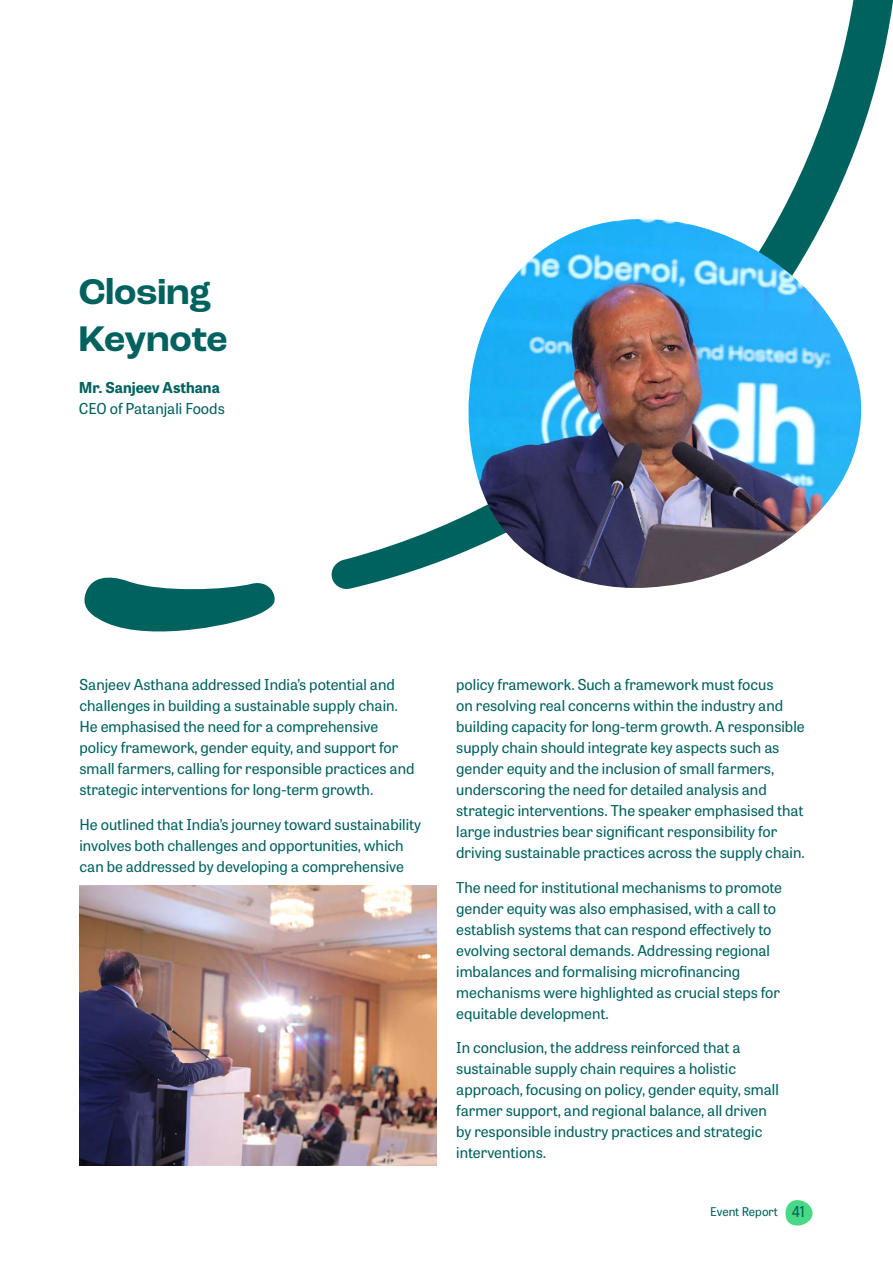
<style>
.page{position:relative;width:893px;height:1263px;background:#fff}
.page>*{position:absolute;margin:0;border:0;box-sizing:border-box;transform-origin:0 0}
.t1{font:700 37.5px/46.5px "Roc Grotesk";color:#00625f}
.t2{font:15px/21px "Tablet Gothic";color:#00625f}
.t3{font:700 15px "Tablet Gothic";color:#00625f}
.t4{font:12px "Tablet Gothic";color:#00625f}
.s1{font-size:15px}
</style>
<div class="page">
<svg style="left:785px;top:1200px;width:28px;height:26px"></svg>
<svg style="left:84px;top:577px;width:191px;height:55px"></svg>
<svg style="left:331px;top:0;width:562px;height:589px"></svg>
<img style="left:467px;top:219px;width:396px;height:370px">
<img style="left:80px;top:885px;width:357px;height:280px">
<h1 class="t1" style="left:79px;top:269px;width:150px">Closing<br>Keynote</h1>
<p class="t3" style="left:79px;top:377px;width:143px">Mr. Sanjeev Asthana</p>
<p class="t2" style="left:79px;top:397px;width:148px">CEO of Patanjali Foods</p>
<p class="t2" style="left:80px;top:673px;width:337px">Sanjeev Asthana addressed India’s potential and challenges in building a sustainable supply chain.<br>He emphasised the need for a comprehensive policy framework, gender equity, and support for small farmers, calling for responsible practices and strategic interventions for long-term growth.</p>
<p class="t2" style="left:80px;top:813px;width:343px">He outlined that India’s journey toward sustainability involves both challenges and opportunities, which can be addressed by developing a comprehensive</p>
<p class="t2" style="left:456px;top:673px;width:350px">policy framework. Such a framework must focus<br>on resolving real concerns within the industry and building capacity for long-term growth. A responsible supply chain should integrate key aspects such as gender equity and the inclusion of small farmers, underscoring the need for detailed analysis and strategic interventions. The speaker emphasised that large industries bear significant responsibility for driving sustainable practices across the supply chain.</p>
<p class="t2" style="left:456px;top:876px;width:327px">The need for institutional mechanisms to promote gender equity was also emphasised, with a call to establish systems that can respond effectively to evolving sectoral demands. Addressing regional imbalances and formalising microfinancing mechanisms were highlighted as crucial steps for equitable development.</p>
<p class="t2" style="left:456px;top:1036px;width:324px">In conclusion, the address reinforced that a sustainable supply chain requires a holistic approach, focusing on policy, gender equity, small farmer support, and regional balance, all driven by responsible industry practices and strategic interventions.</p>
<p class="t4" style="left:710px;top:1203px;width:96px">Event Report <span class="s1">41</span></p>
</div>
